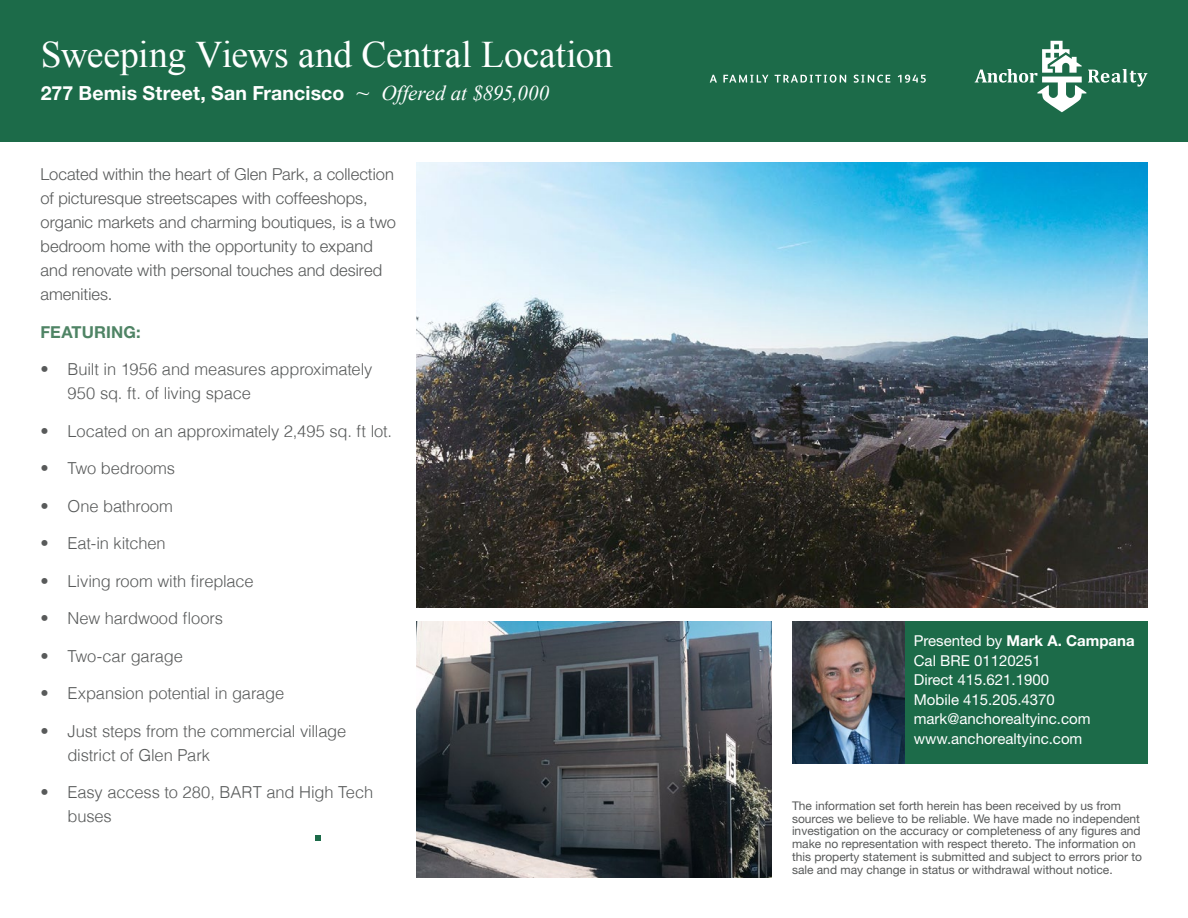
<style>
.page{position:relative;width:1188px;height:918px;background:#fff}
.page>*{position:absolute;margin:0;border:0;box-sizing:border-box;transform-origin:0 0}
.Title_-_Times_New_Ro{font:37.5px "Times New Roman";letter-spacing:-.01em;color:#fff}
.Address_-_HelvNeue_B{font:700 19.5px "Helvetica Neue LT Std";letter-spacing:.005em;color:#fff}
.t1{font:300 16.5px/24px "Helvetica";letter-spacing:-.01em;color:#585a5a}
.body_-_HelvNeue_Ligh{font:300 16.5px/24px "Helvetica Neue LT Std";color:#585a5a}
.body_-_HelvNeue_Ligh-2{font:700 16.5px "Helvetica Neue LT Std";letter-spacing:.005em;color:#4f8465}
.contact_-_Helv__Reg{font:15px "Helvetica Neue LT Std";color:#fff}
.contact_-_Helv__Reg-2{font:700 15px "Helvetica Neue LT Std";color:#fff}
.t2{font:12px/12.8px "Helvetica Neue LT Std";color:#585a5a}
.s1{font-family:"Times New Roman";font-weight:400;font-style:italic;font-size:24px}
.s2{font-family:"Times New Roman";font-weight:400;font-style:italic;font-size:21px}
.s3{font-weight:400}
</style>
<div class="page">
<div style="left:0;top:0;width:1188px;height:142px;background:#1c6b49"></div>
<svg style="left:975px;top:41px;width:172px;height:71px"></svg>
<svg style="left:315px;top:835px;width:5px;height:5px"></svg>
<svg style="left:710px;top:75px;width:216px;height:8px"></svg>
<svg style="left:792px;top:621px;width:356px;height:143px;background:#2b614d"></svg>
<img style="left:416px;top:162px;width:732px;height:446px">
<img style="left:416px;top:621px;width:356px;height:257px">
<p class="Title_-_Times_New_Ro" style="left:41px;top:29px;width:574px">Sweeping Views and Central Location</p>
<p class="Address_-_HelvNeue_B" style="left:41px;top:80px;width:510px">277 Bemis Street, San Francisco <span class="s1">~</span> <span class="s2">Offered at $895,000</span></p>
<p class="body_-_HelvNeue_Ligh" style="left:40px;top:162px;width:357px">Located within the heart of Glen Park, a collection of picturesque streetscapes with coffeeshops, organic markets and charming boutiques, is a two bedroom home with the opportunity to expand and renovate with personal touches and desired amenities.</p>
<p class="body_-_HelvNeue_Ligh-2" style="left:40px;top:322px;width:102px">FEATURING:</p>
<p class="t1" style="left:68px;top:356px;width:306px;text-indent:-27px">• Built in 1956 and measures approximately<br>950 sq. ft. of living space</p>
<p class="t1" style="left:40px;top:418px;width:353px">• Located on an approximately 2,495 sq. ft lot.</p>
<p class="t1" style="left:40px;top:455px;width:136px">• Two bedrooms</p>
<p class="t1" style="left:40px;top:493px;width:134px">• One bathroom</p>
<p class="t1" style="left:40px;top:530px;width:127px">• Eat-in kitchen</p>
<p class="t1" style="left:40px;top:568px;width:215px">• Living room with fireplace</p>
<p class="t1" style="left:40px;top:605px;width:184px">• New hardwood floors</p>
<p class="t1" style="left:40px;top:643px;width:144px">• Two-car garage</p>
<p class="t1" style="left:40px;top:680px;width:245px">• Expansion potential in garage</p>
<p class="t1" style="left:68px;top:718px;width:280px;text-indent:-27px">• Just steps from the commercial village district of Glen Park</p>
<p class="t1" style="left:68px;top:779px;width:307px;text-indent:-27px">• Easy access to 280, BART and High Tech buses</p>
<p class="contact_-_Helv__Reg-2" style="left:914px;top:631px;width:222px"><span class="s3">Presented by</span> Mark A. Campana</p>
<p class="contact_-_Helv__Reg" style="left:914px;top:651px;width:128px">Cal BRE 01120251</p>
<p class="contact_-_Helv__Reg" style="left:914px;top:671px;width:137px">Direct 415.621.1900</p>
<p class="contact_-_Helv__Reg" style="left:914px;top:690px;width:143px">Mobile 415.205.4370</p>
<p class="contact_-_Helv__Reg" style="left:914px;top:710px;width:178px">mark@anchorealtyinc.com</p>
<p class="contact_-_Helv__Reg" style="left:914px;top:729px;width:170px">www.anchorealtyinc.com</p>
<p class="t2" style="left:792px;top:799px;width:352px">The information set forth herein has been received by us from sources we believe to be reliable. We have made no independent investigation on the accuracy or completeness of any figures and make no representation with respect thereto. The information on this property statement is submitted and subject to errors prior to sale and may change in status or withdrawal without notice.</p>
</div>
